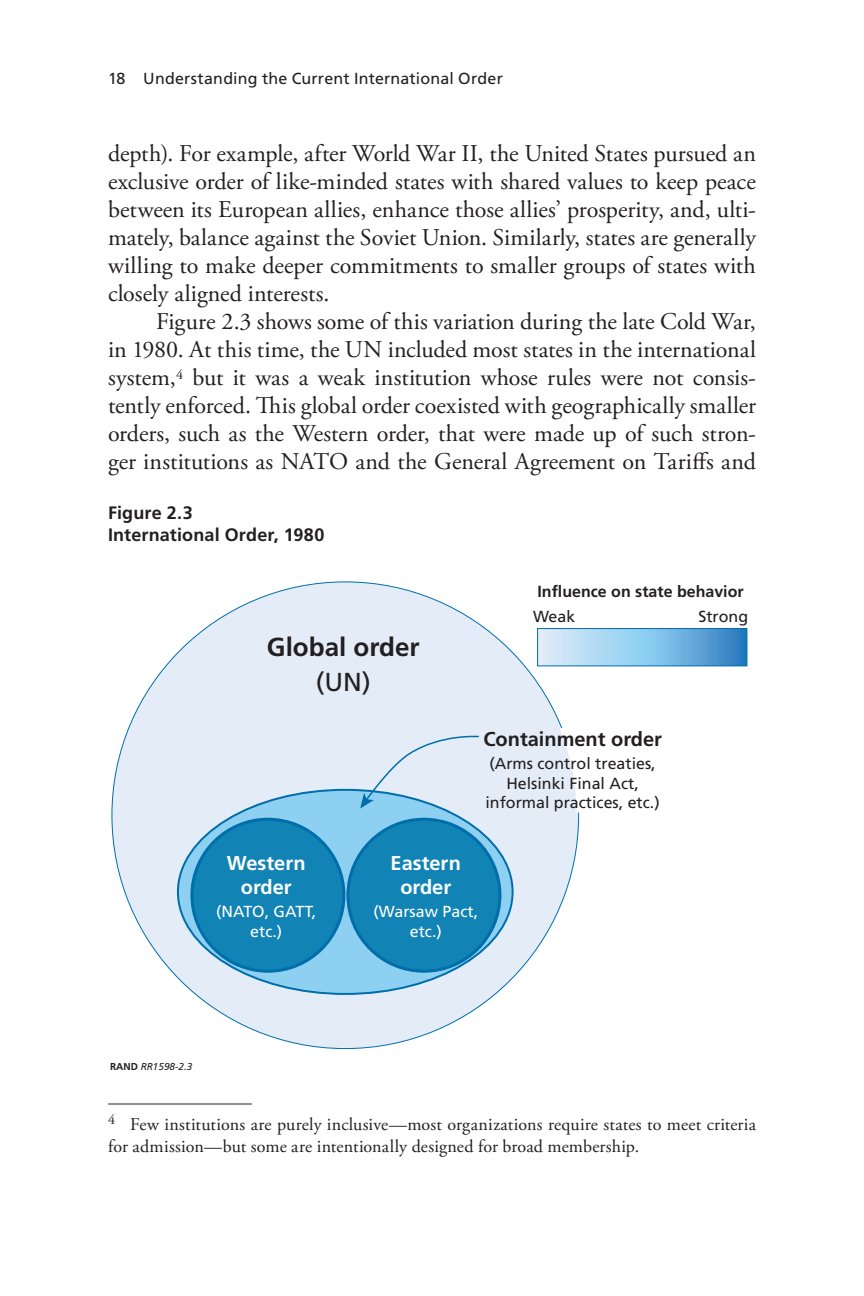
<style>
.page{position:relative;width:864px;height:1296px;background:#fff}
.page>*{position:absolute;margin:0;border:0;box-sizing:border-box;transform-origin:0 0}
.t1{font:700 26px "Frutiger LT Std";color:#231f20}
.t2{font:26px "Frutiger LT Std";color:#231f20}
.t3{font:24px/28px "Adobe Garamond Pro";color:#231f20;text-align:justify}
.t4{font:700 20px/24px "Frutiger LT Std";color:#fff;text-align:center}
.t5{font:700 20px "Frutiger LT Std";color:#231f20}
.t6{font:18px/22px "Adobe Garamond Pro";letter-spacing:.005em;color:#231f20}
.t7{font:700 18px/22px "Frutiger LT Std";letter-spacing:.01em;color:#231f20}
.t8{font:16px/19.2px "Frutiger LT Std";color:#231f20;text-align:center}
.t9{font:16px/19.2px "Frutiger LT Std";color:#fff;text-align:center}
.t10{font:700 16px "Frutiger LT Std";color:#231f20}
.t11{font:italic 10px "Frutiger LT Std";color:#231f20}
.s1{font-weight:700;font-style:normal}
</style>
<div class="page">
<hr style="left:108px;top:1104px;width:144px;height:1px;background:#231f20">
<svg style="left:539px;top:630px;width:206px;height:34px;background:#8cc1e7"></svg>
<div style="left:537px;top:628px;width:210px;height:38px;border:1px solid #006eaa"></div>
<div style="left:112px;top:582px;width:467px;height:467px;background:#e4edf7;border-radius:50%"></div>
<svg style="left:559px;top:723px;width:21px;height:94px"></svg>
<div style="left:178px;top:790px;width:335px;height:204px;background:#8ed0f2;border-radius:50%"></div>
<div style="left:192px;top:819px;width:152px;height:152px;background:#1183b5;border-radius:50%"></div>
<div style="left:190px;top:818px;width:155px;height:155px;border:3px solid #006eaa;border-radius:50%"></div>
<div style="left:348px;top:819px;width:152px;height:152px;background:#1183b5;border-radius:50%"></div>
<div style="left:346px;top:818px;width:155px;height:155px;border:3px solid #006eaa;border-radius:50%"></div>
<svg style="left:360px;top:735px;width:119px;height:74px"></svg>
<p class="t8" style="left:108px;top:68px;width:396px">18 Understanding the Current International Order</p>
<p class="t3" style="left:108px;top:141px;width:650px">depth). For example, after World War II, the United States pursued an exclusive order of like-minded states with shared values to keep peace between its European allies, enhance those allies’ prosperity, and, ulti&shy;mately, balance against the Soviet Union. Similarly, states are generally willing to make deeper commitments to smaller groups of states with closely aligned interests.</p>
<p class="t3" style="left:108px;top:309px;width:650px;text-indent:48px">Figure 2.3 shows some of this variation during the late Cold War, in 1980. At this time, the UN included most states in the international system,<sup>4</sup> but it was a weak institution whose rules were not consis&shy;tently enforced. This global order coexisted with geographically smaller orders, such as the Western order, that were made up of such stron&shy;ger institutions as NATO and the General Agreement on Tariffs and</p>
<p class="t7" style="left:108px;top:502px;width:218px">Figure 2.3<br>International Order, 1980</p>
<p class="t1" style="left:267px;top:632px;width:154px">Global order</p>
<p class="t2" style="left:316px;top:667px;width:56px">(UN)</p>
<p class="t10" style="left:537px;top:582px;width:208px">Influence on state behavior</p>
<p class="t8" style="left:533px;top:607px;width:44px">Weak</p>
<p class="t8" style="left:698px;top:607px;width:51px">Strong</p>
<p class="t5" style="left:483px;top:728px;width:180px">Containment order</p>
<p class="t8" style="left:485px;top:754px;width:176px">(Arms control treaties,<br>Helsinki Final Act, informal practices, etc.)</p>
<p class="t4" style="left:227px;top:851px;width:80px">Western order</p>
<p class="t9" style="left:216px;top:902px;width:102px">(NATO, GATT, etc.)</p>
<p class="t11" style="left:110px;top:1061px;width:84px"><span class="s1">RAND</span> RR1598-2.3</p>
<p class="t4" style="left:391px;top:851px;width:72px">Eastern order</p>
<p class="t9" style="left:374px;top:902px;width:106px">(Warsaw Pact, etc.)</p>
<p class="t6" style="left:108px;top:1114px;width:649px"><sup>4</sup> Few institutions are purely inclusive—most organizations require states to meet criteria for admission—but some are intentionally designed for broad membership.</p>
</div>
